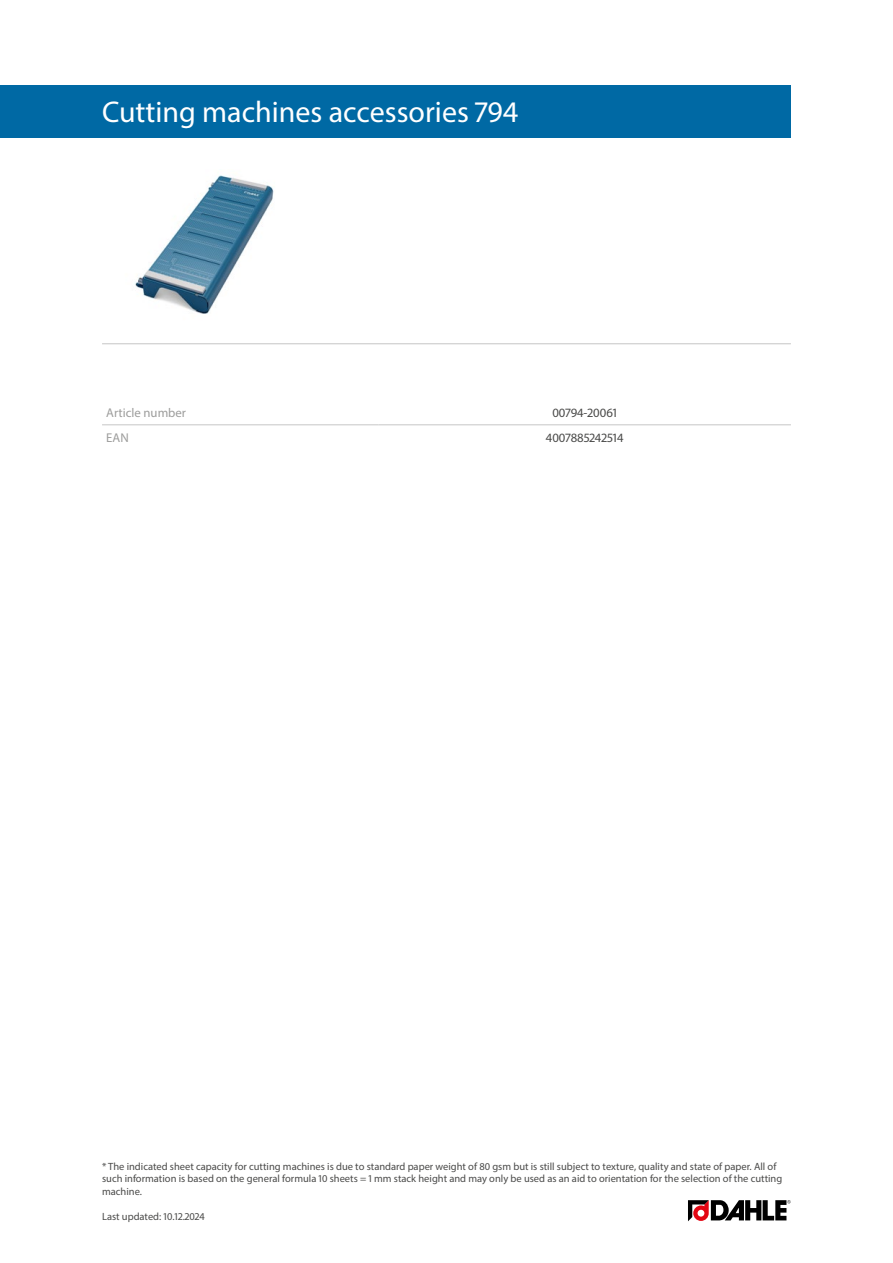
<style>
.page{position:relative;width:893px;height:1263px;background:#fff}
.page>*{position:absolute;margin:0;border:0;box-sizing:border-box;transform-origin:0 0}
.Produktname{font:30px "Myriad Pro";color:#fff}
.Produkttabelle_Zentr{font:12.75px "Myriad Pro";color:#4a4a49}
.Produkttabelle_Links{font:12.75px "Myriad Pro";color:#9d9d9c}
.Fussnote{font:10.5px/12.6px "Myriad Pro";color:#4a4a49}
</style>
<div class="page">
<img style="left:135px;top:175px;width:139px;height:139px">
<hr style="left:102px;top:343px;width:689px;height:1px;background:#c6c6c6">
<svg style="left:688px;top:1200px;width:103px;height:21px"></svg>
<div style="left:0;top:85px;width:791px;height:53px;background:#0069a4"></div>
<hr style="left:102px;top:424px;width:276px;height:1px;background:#c6c6c6">
<hr style="left:378px;top:424px;width:413px;height:1px;background:#c6c6c6">
<p class="Produktname" style="left:102px;top:94px;width:418px">Cutting machines accessories 794</p>
<p class="Produkttabelle_Links" style="left:106px;top:405px;width:81px">Article number</p>
<p class="Produkttabelle_Zentr" style="left:552px;top:405px;width:66px">00794-20061</p>
<p class="Produkttabelle_Links" style="left:106px;top:430px;width:24px">EAN</p>
<p class="Produkttabelle_Zentr" style="left:546px;top:430px;width:79px">4007885242514</p>
<p class="Fussnote" style="left:102px;top:1160px;width:682px">* The indicated sheet capacity for cutting machines is due to standard paper weight of 80 gsm but is still subject to texture, quality and state of paper. All of such information is based on the general formula 10 sheets = 1 mm stack height and may only be used as an aid to orientation for the selection of the cutting machine.</p>
<p class="Fussnote" style="left:102px;top:1210px;width:104px">Last updated: 10.12.2024</p>
</div>
